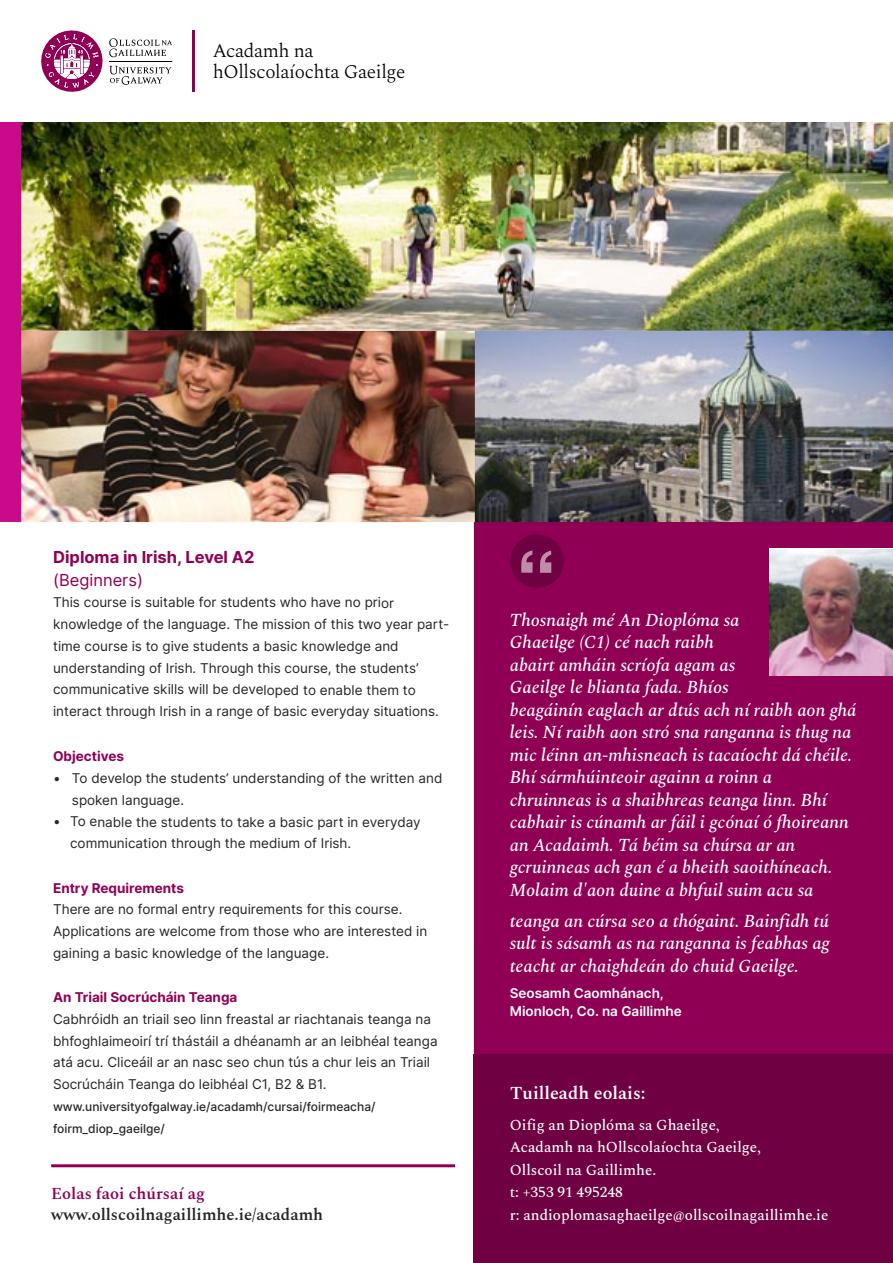
<style>
.page{position:relative;width:893px;height:1263px;background:#fff}
.page>*{position:absolute;margin:0;border:0;box-sizing:border-box;transform-origin:0 0}
.t1{font:700 81px "Helvetica";color:rgb(255 255 255/.55)}
.t2{font:300 19.35px/21.3px "Spectral";letter-spacing:-.02em;color:#000}
.t3{font:italic 500 18px/22.5px "Spectral";color:#fff}
.t4{font:600 18px "Spectral";color:#fff}
.t5{font:600 16.5px "Spectral";color:#272526}
.t6{font:700 16.5px/22.5px "Inter";color:#8f0054}
.t7{font:600 16.5px "Spectral";color:#8f0054}
.t8{font:500 15px "Spectral";color:#fff}
.t9{font:13.5px/21.8px "Inter";color:#272526}
.t10{font:600 13.5px/18px "Inter";color:#fff}
.t11{font:700 13.5px "Inter";color:#8f0054}
.t12{font:500 12px/21.8px "Inter";color:#272526}
.s1{font-weight:400}
.s2{font-weight:700;color:#8f0054}
.s3{font-weight:600}
</style>
<div class="page">
<div style="left:474px;top:517px;width:419px;height:538px;background:#8f0054"></div>
<img style="left:475px;top:331px;width:418px;height:191px">
<img style="left:21px;top:122px;width:872px;height:209px">
<img style="left:21px;top:331px;width:454px;height:191px">
<div style="left:0;top:120px;width:21px;height:402px;background:#ca0b89"></div>
<hr style="left:51px;top:1164px;width:404px;height:3px;background:#8f0054">
<div style="left:474px;top:1055px;width:419px;height:208px;background:#6f0041"></div>
<div style="left:510px;top:534px;width:54px;height:54px;background:#6f0041;border-radius:50%"></div>
<svg style="left:41px;top:30px;width:131px;height:62px"></svg>
<hr style="left:192px;top:30px;width:2px;height:62px;background:#8f0054">
<img style="left:770px;top:549px;width:123px;height:126px">
<p class="t2" style="left:213px;top:41px;width:194px">Acadamh na hOllscolaíochta Gaeilge</p>
<p class="t6" style="left:53px;top:546px;width:203px">Diploma in Irish, Level A2 <span class="s1">(Beginners)</span></p>
<p class="t9" style="left:53px;top:592px;width:398px">This course is suitable for students who have no prior knowledge of the language. The mission of this two year part&shy;time course is to give students a basic knowledge and understanding of Irish. Through this course, the students’ communicative skills will be developed to enable them to interact through Irish in a range of basic everyday situations.</p>
<p class="t11" style="left:53px;top:748px;width:73px">Objectives</p>
<p class="t9" style="left:72px;top:767px;width:372px;text-indent:-19px">• To develop the students’ understanding of the written and spoken language.</p>
<p class="t9" style="left:70px;top:811px;width:352px;text-indent:-17px">• To enable the students to take a basic part in everyday communication through the medium of Irish.</p>
<p class="t9" style="left:53px;top:877px;width:376px"><span class="s2">Entry Requirements<br></span>There are no formal entry requirements for this course.<br>Applications are welcome from those who are interested in gaining a basic knowledge of the language.</p>
<p class="t9" style="left:53px;top:986px;width:386px"><span class="s2">An Triail Socrúcháin Teanga<br></span>Cabhróidh an triail seo linn freastal ar riachtanais teanga na bhfoghlaimeoirí trí thástáil a dhéanamh ar an leibhéal teanga atá acu. Cliceáil ar an nasc seo chun tús a chur leis an Triail Socrúcháin Teanga do leibhéal C1, B2 &amp; B1.</p>
<p class="t12" style="left:53px;top:1095px;width:324px">www.universityofgalway.ie/acadamh/cursai/foirmeacha/ foirm_diop_gaeilge/</p>
<p class="t7" style="left:51px;top:1182px;width:155px">Eolas faoi chúrsaí ag</p>
<p class="t5" style="left:51px;top:1203px;width:273px">www.ollscoilnagaillimhe.ie/acadamh</p>
<p class="t1" style="left:516px;top:547px;width:42px">“</p>
<p class="t3" style="left:510px;top:609px;width:348px">Thosnaigh mé An Dioplóma sa<br>Ghaeilge (C1) cé nach raibh<br>abairt amháin scríofa agam as<br>Gaeilge le blianta fada. Bhíos<br>beagáinín eaglach ar dtús ach ní raibh aon ghá leis. Ní raibh aon stró sna ranganna is thug na mic léinn an-mhisneach is tacaíocht dá chéile.<br>Bhí sármhúinteoir againn a roinn a chruinneas is a shaibhreas teanga linn. Bhí cabhair is cúnamh ar fáil i gcónaí ó fhoireann an Acadaimh. Tá béim sa chúrsa ar an gcruinneas ach gan é a bheith saoithíneach.<br>Molaim d'aon duine a bhfuil suim acu sa</p>
<p class="t3" style="left:510px;top:910px;width:321px;text-align:justify">teanga an cúrsa seo a thógaint. Bainfidh tú sult is sásamh as na ranganna is feabhas ag teacht ar chaighdeán do chuid Gaeilge<span class="s3">.</span></p>
<p class="t10" style="left:510px;top:984px;width:174px">Seosamh Caomhánach,<br>Mionloch, Co. na Gaillimhe</p>
<p class="t4" style="left:510px;top:1080px;width:137px">Tuilleadh eolais:</p>
<p class="t8" style="left:510px;top:1114px;width:211px">Oifig an Dioplóma sa Ghaeilge,</p>
<p class="t8" style="left:510px;top:1136px;width:253px">Acadamh na hOllscolaíochta Gaeilge,</p>
<p class="t8" style="left:510px;top:1159px;width:148px">Ollscoil na Gaillimhe.</p>
<p class="t8" style="left:510px;top:1181px;width:115px">t: +353 91 495248</p>
<p class="t8" style="left:510px;top:1204px;width:320px">r: andioplomasaghaeilge@ollscoilnagaillimhe.ie</p>
</div>
